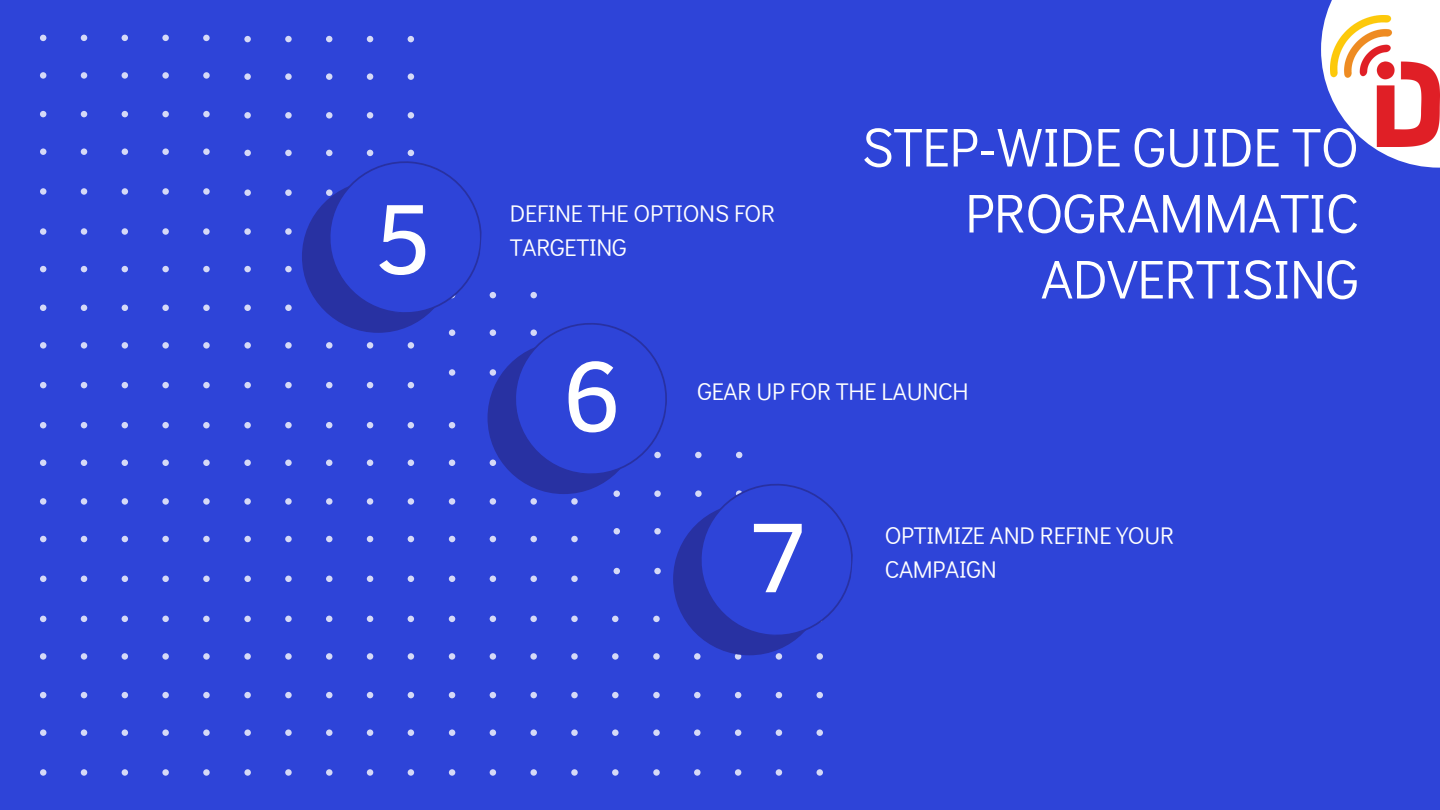
<style>
.page{position:relative;width:1440px;height:810px;background:#2e44d8}
.page>*{position:absolute;margin:0;border:0;box-sizing:border-box;transform-origin:0 0}
.t1{font:101.2px "Clear Sans";color:#fff}
.t2{font:55px/66px "Didact Gothic";letter-spacing:-.01em;color:#fff;text-align:right}
.t3{font:24.1px/33.8px "Didact Gothic";letter-spacing:-.01em;color:#fff}
</style>
<div class="page">
<svg style="left:40px;top:35px;width:170px;height:160px"></svg>
<svg style="left:40px;top:228px;width:170px;height:160px"></svg>
<svg style="left:40px;top:422px;width:170px;height:160px"></svg>
<svg style="left:40px;top:616px;width:170px;height:160px"></svg>
<svg style="left:244px;top:36px;width:609px;height:740px"></svg>
<svg style="left:1321px;top:0;width:119px;height:168px"></svg>
<img style="left:1331px;top:15px;width:109px;height:132px">
<p class="t1" style="left:374px;top:165px;width:60px">5</p>
<p class="t3" style="left:510px;top:196px;width:267px">DEFINE THE OPTIONS FOR</p>
<p class="t3" style="left:510px;top:229px;width:118px">TARGETING</p>
<p class="t2" style="left:862px;top:112px;width:499px">STEP-WIDE GUIDE TO<br>PROGRAMMATIC<br>ADVERTISING</p>
<p class="t1" style="left:562px;top:322px;width:60px">6</p>
<p class="t3" style="left:697px;top:374px;width:273px">GEAR UP FOR THE LAUNCH</p>
<p class="t1" style="left:747px;top:483px;width:64px">7</p>
<p class="t3" style="left:885px;top:518px;width:291px">OPTIMIZE AND REFINE YOUR<br>CAMPAIGN</p>
</div>
